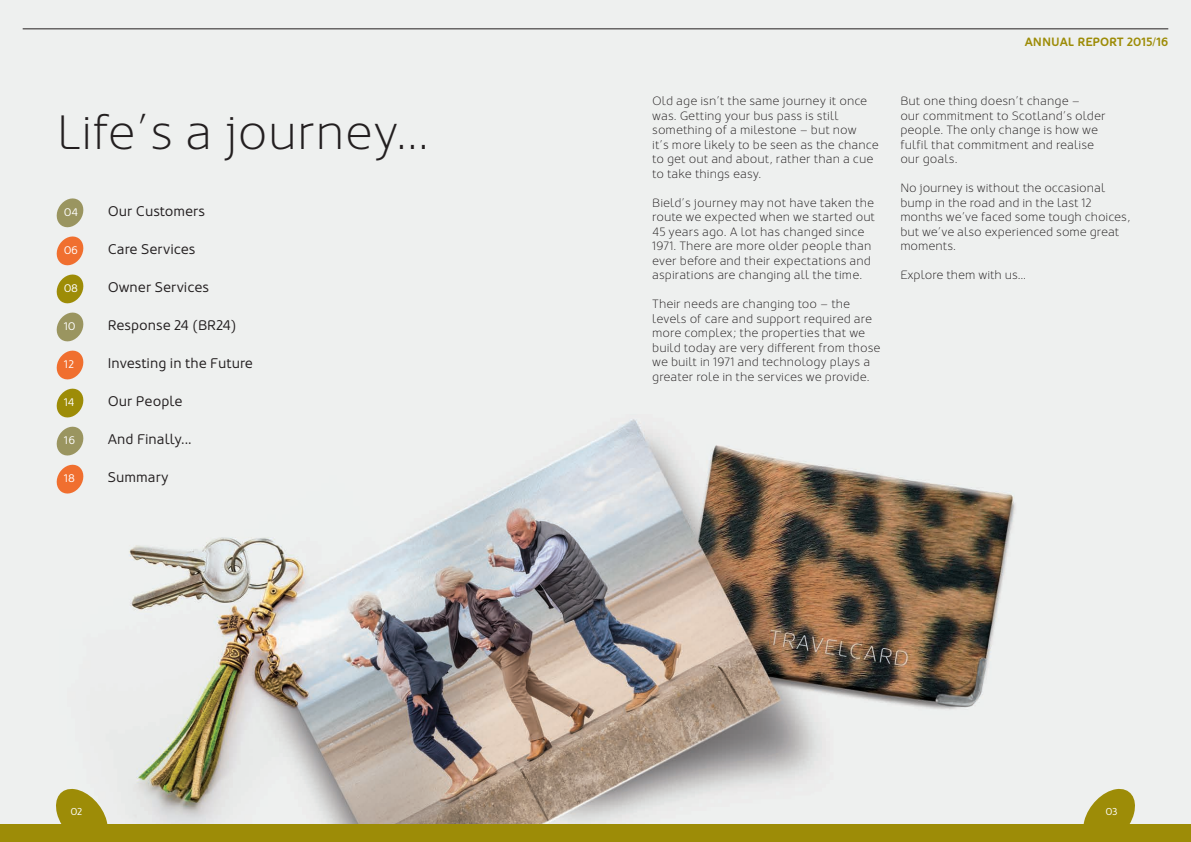
<style>
.page{position:relative;width:1191px;height:842px;background:#fff}
.page>*{position:absolute;margin:0;border:0;box-sizing:border-box;transform-origin:0 0}
.t1{font:300 48px "Oblik";color:#231f20}
.t2{font:14px "Oblik";color:#231f20}
.t3{font:300 12px/14.5px "Oblik";color:#231f20}
.t4{font:700 12px "Oblik";color:#9d8c07}
.t5{font:11px "Oblik";color:#fff}
.t6{font:10px "Oblik";color:#fff}
</style>
<div class="page">
<img style="left:0;top:0;width:1191px;height:825px">
<svg style="left:55px;top:349px;width:30px;height:32px"></svg>
<svg style="left:55px;top:387px;width:30px;height:32px"></svg>
<svg style="left:55px;top:425px;width:30px;height:32px"></svg>
<svg style="left:55px;top:463px;width:30px;height:33px"></svg>
<svg style="left:55px;top:196px;width:30px;height:147px"></svg>
<hr style="left:23px;top:29px;width:1145px;height:1px;background:#231f20">
<svg style="left:1083px;top:787px;width:54px;height:38px"></svg>
<div style="left:0;top:825px;width:1191px;height:17px;background:#9d8c07"></div>
<svg style="left:53px;top:787px;width:55px;height:38px"></svg>
<h1 class="t1" style="left:57px;top:104px;width:374px">Life’s a journey…</h1>
<p class="t5" style="left:64px;top:206px;width:16px">04</p>
<p class="t2" style="left:108px;top:203px;width:99px">Our Customers</p>
<p class="t5" style="left:64px;top:244px;width:16px">06</p>
<p class="t2" style="left:108px;top:241px;width:89px">Care Services</p>
<p class="t5" style="left:64px;top:282px;width:16px">08</p>
<p class="t2" style="left:108px;top:279px;width:103px">Owner Services</p>
<p class="t5" style="left:64px;top:320px;width:14px">10</p>
<p class="t2" style="left:108px;top:317px;width:130px">Response 24 (BR24)</p>
<p class="t5" style="left:64px;top:358px;width:12px">12</p>
<p class="t2" style="left:108px;top:355px;width:147px">Investing in the Future</p>
<p class="t5" style="left:64px;top:396px;width:12px">14</p>
<p class="t2" style="left:108px;top:393px;width:76px">Our People</p>
<p class="t5" style="left:64px;top:434px;width:13px">16</p>
<p class="t2" style="left:108px;top:431px;width:85px">And Finally...</p>
<p class="t5" style="left:64px;top:472px;width:13px">18</p>
<p class="t2" style="left:108px;top:469px;width:62px">Summary</p>
<p class="t3" style="left:652px;top:94px;width:228px">Old age isn’t the same journey it once was. Getting your bus pass is still something of a milestone – but now<br>it’s more likely to be seen as the chance to get out and about, rather than a cue to take things easy.</p>
<p class="t3" style="left:652px;top:195px;width:224px">Bield’s journey may not have taken the route we expected when we started out 45 years ago. A lot has changed since 1971. There are more older people than ever before and their expectations and aspirations are changing all the time.</p>
<p class="t3" style="left:652px;top:297px;width:230px">Their needs are changing too – the levels of care and support required are more complex; the properties that we build today are very different from those we built in 1971 and technology plays a greater role in the services we provide.</p>
<p class="t4" style="left:1024px;top:35px;width:145px">ANNUAL REPORT 2015/16</p>
<p class="t3" style="left:900px;top:94px;width:207px">But one thing doesn’t change –<br>our commitment to Scotland’s older people. The only change is how we fulfil that commitment and realise our goals.</p>
<p class="t3" style="left:900px;top:181px;width:232px">No journey is without the occasional bump in the road and in the last 12 months we’ve faced some tough choices, but we’ve also experienced some great moments.</p>
<p class="t3" style="left:900px;top:268px;width:127px">Explore them with us…</p>
<p class="t6" style="left:70px;top:806px;width:13px">02</p>
<p class="t6" style="left:1105px;top:806px;width:14px">03</p>
</div>
